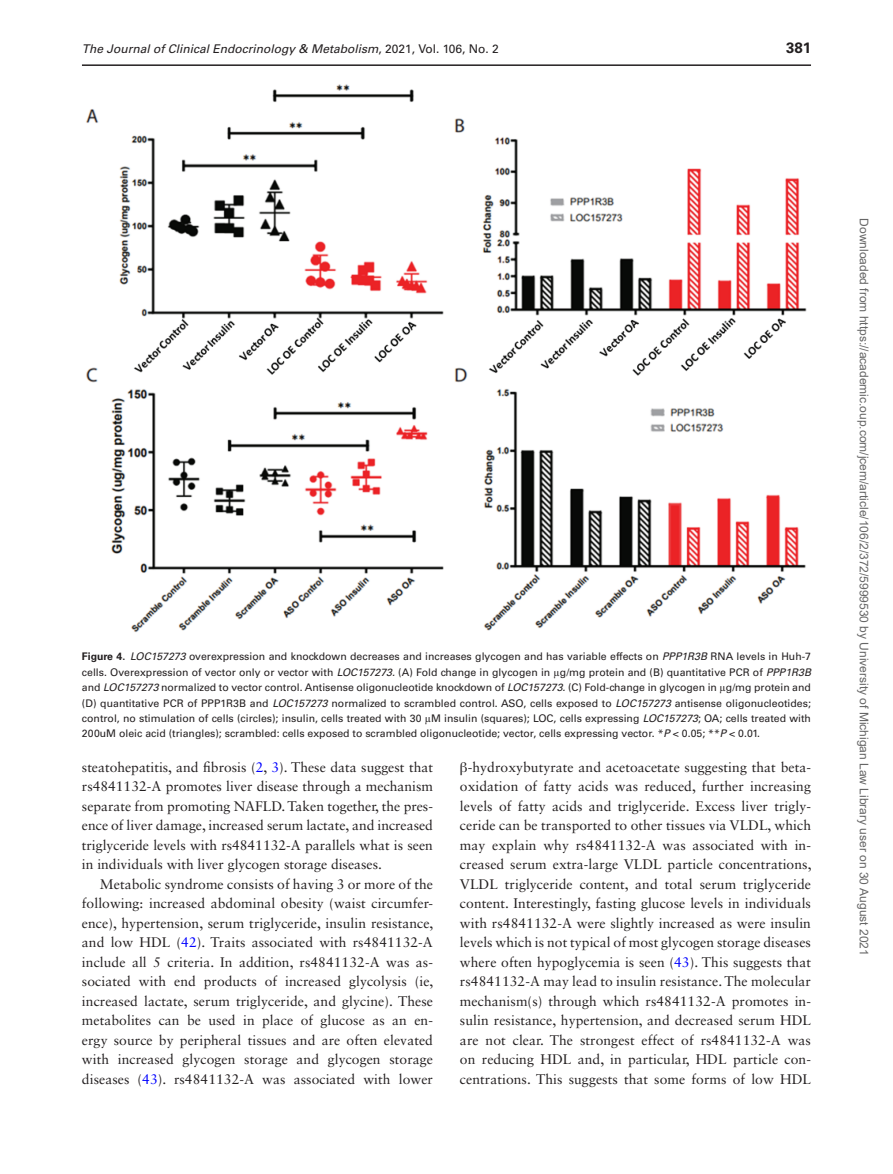
<style>
.page{position:relative;width:893px;height:1174px;background:#fff}
.page>*{position:absolute;margin:0;border:0;box-sizing:border-box;transform-origin:0 0}
.t1{font:700 15px "Univers LT Std";color:#231f20}
.t2{font:13.8px/19.5px "Sabon LT Std";letter-spacing:.005em;color:#231f20;text-align:justify}
.t3{font:12px "Arial";color:#666}
.t4{font:italic 12px "Univers LT Std";color:#231f20}
.t5{font:10.5px/15.3px "Univers LT Std";color:#231f20;text-align:justify}
.s1{font-style:normal}
.s2{font-weight:700}
.s3{font-style:italic}
.s4{font-family:"Gandhari Unicode"}
.s5{color:#00f}
</style>
<div class="page">
<hr style="left:82px;top:64px;width:729px;height:2px;background:#231f20">
<img style="left:86px;top:84px;width:721px;height:548px">
<p class="t4" style="left:82px;top:42px;width:418px">The Journal of Clinical Endocrinology &amp; Metabolism<span class="s1">, 2021, Vol. 106, No. 2</span></p>
<p class="t1" style="left:786px;top:39px;width:27px">381</p>
<p class="t5" style="left:82px;top:649px;width:731px"><span class="s2">Figure 4.</span> <span class="s3">LOC157273</span> overexpression and knockdown decreases and increases glycogen and has variable effects on <span class="s3">PPP1R3B</span> RNA levels in Huh-7 cells. Overexpression of vector only or vector with <span class="s3">LOC157273.</span> (A) Fold change in glycogen in <span class="s4">μ</span>g/mg protein and (B) quantitative PCR of <span class="s3">PPP1R3B </span>and <span class="s3">LOC157273</span> normalized to vector control. Antisense oligonucleotide knockdown of <span class="s3">LOC157273.</span> (C) Fold-change in glycogen in <span class="s4">μ</span>g/mg protein and (D) quantitative PCR of PPP1R3B and <span class="s3">LOC157273</span> normalized to scrambled control. ASO, cells exposed to <span class="s3">LOC157273</span> antisense oligonucleotides; control, no stimulation of cells (circles); insulin, cells treated with 30 <span class="s4">μ</span>M insulin (squares); LOC, cells expressing <span class="s3">LOC157273</span>; OA; cells treated with 200uM oleic acid (triangles); scrambled: cells exposed to scrambled oligonucleotide; vector, cells expressing vector. *<span class="s3">P</span> &lt; 0.05; **<span class="s3">P</span> &lt; 0.01.</p>
<p class="t2" style="left:82px;top:757px;width:353px">steatohepatitis, and fibrosis (<span class="s5">2</span>, <span class="s5">3</span>). These data suggest that rs4841132-A promotes liver disease through a mechanism separate from promoting NAFLD. Taken together, the pres&shy;ence of liver damage, increased serum lactate, and increased triglyceride levels with rs4841132-A parallels what is seen in individuals with liver glycogen storage diseases.</p>
<p class="t2" style="left:82px;top:874px;width:353px;text-indent:18px">Metabolic syndrome consists of having 3 or more of the following: increased abdominal obesity (waist circumfer&shy;ence), hypertension, serum triglyceride, insulin resistance, and low HDL (<span class="s5">42</span>). Traits associated with rs4841132-A include all 5 criteria. In addition, rs4841132-A was as&shy;sociated with end products of increased glycolysis (ie, increased lactate, serum triglyceride, and glycine). These metabolites can be used in place of glucose as an en&shy;ergy source by peripheral tissues and are often elevated with increased glycogen storage and glycogen storage diseases (<span class="s5">43</span>). rs4841132-A was associated with lower</p>
<p class="t2" style="left:460px;top:757px;width:353px"><span class="s4">β</span>-hydroxybutyrate and acetoacetate suggesting that beta&shy;oxidation of fatty acids was reduced, further increasing levels of fatty acids and triglyceride. Excess liver trigly&shy;ceride can be transported to other tissues via VLDL, which may explain why rs4841132-A was associated with in&shy;creased serum extra-large VLDL particle concentrations, VLDL triglyceride content, and total serum triglyceride content. Interestingly, fasting glucose levels in individuals with rs4841132-A were slightly increased as were insulin levels which is not typical of most glycogen storage diseases where often hypoglycemia is seen (<span class="s5">43</span>). This suggests that rs4841132-A may lead to insulin resistance. The molecular mechanism(s) through which rs4841132-A promotes in&shy;sulin resistance, hypertension, and decreased serum HDL are not clear. The strongest effect of rs4841132-A was on reducing HDL and, in particular, HDL particle con&shy;centrations. This suggests that some forms of low HDL</p>
<p class="t3" style="left:868px;top:218px;width:739px;rotate:90deg">Downloaded from https://academic.oup.com/jcem/article/106/2/372/5999530 by University of Michigan Law Library user on 30 August 2021</p>
</div>
